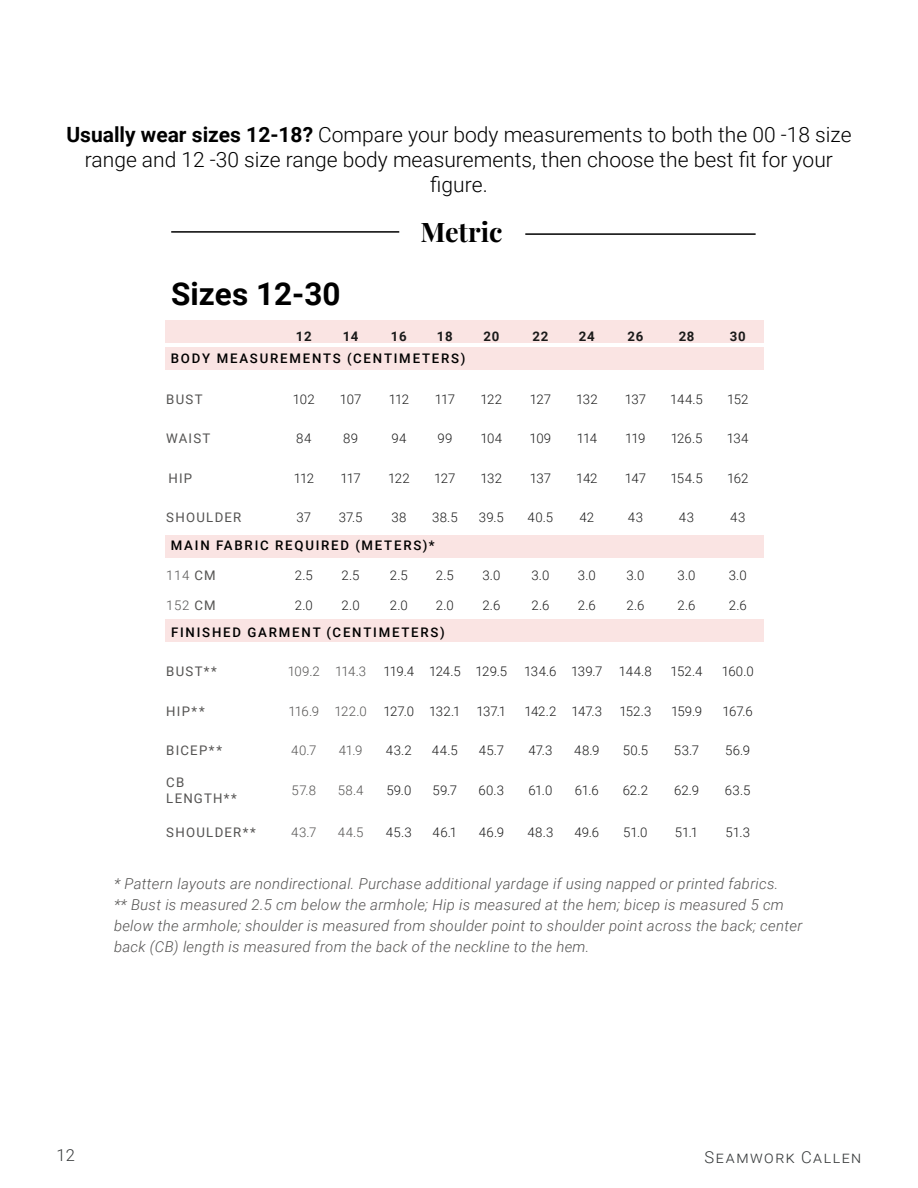
<style>
.page{position:relative;width:918px;height:1188px;background:#fff}
.page>*{position:absolute;margin:0;border:0;box-sizing:border-box;transform-origin:0 0}
.t1{font:700 31.5px "Roboto";color:#000}
.t2{font:700 27px "Playfair Display";color:#000}
.t3{font:300 21px/25.2px "Roboto";color:#000;text-align:center}
.t4{font:300 16.5px "Roboto";letter-spacing:.09em;color:#373a3b}
.t5{font:italic 300 15px/21px "Roboto";letter-spacing:.02em;color:#545352}
.t6{font:300 13.2px "Roboto";letter-spacing:-.005em;color:#1a1a1a}
.t7{font:500 13.2px "Roboto";letter-spacing:.135em;color:#000}
.t8{font:13.2px/15.9px "Roboto";letter-spacing:.095em;color:#545352}
.t9{font:300 13.2px "Roboto";letter-spacing:.025em;color:#545352}
.t10{font:700 13.2px "Roboto";letter-spacing:.05em;color:#1a1a1a}
.s1{font-weight:700}
.s2{font-weight:400}
</style>
<div class="page">
<div style="left:165px;top:347px;width:599px;height:22px;background:#fae4e3"></div>
<div style="left:165px;top:536px;width:599px;height:22px;background:#fae4e3"></div>
<div style="left:165px;top:320px;width:599px;height:23px;background:#fae4e3"></div>
<div style="left:165px;top:619px;width:599px;height:23px;background:#fae4e3"></div>
<hr style="left:171px;top:231px;width:228px;height:2px;background:#000">
<hr style="left:525px;top:233px;width:231px;height:2px;background:#000">
<p class="t3" style="left:66px;top:121px;width:787px"><span class="s1">Usually wear sizes 12-18?</span> Compare your body measurements to both the 00 -18 size range and 12 -30 size range body measurements, then choose the best fit for your</p>
<p class="t3" style="left:430px;top:172px;width:59px">figure.</p>
<p class="t1" style="left:171px;top:272px;width:171px">Sizes 12-30</p>
<p class="t2" style="left:421px;top:211px;width:84px">Metric</p>
<p class="t10" style="left:296px;top:327px;width:17px">12</p>
<p class="t10" style="left:343px;top:327px;width:17px">14</p>
<p class="t10" style="left:391px;top:327px;width:17px">16</p>
<p class="t10" style="left:437px;top:327px;width:17px">18</p>
<p class="t10" style="left:483px;top:327px;width:17px">20</p>
<p class="t10" style="left:533px;top:327px;width:17px">22</p>
<p class="t10" style="left:579px;top:327px;width:17px">24</p>
<p class="t10" style="left:627px;top:327px;width:17px">26</p>
<p class="t10" style="left:679px;top:327px;width:17px">28</p>
<p class="t10" style="left:730px;top:327px;width:17px">30</p>
<p class="t7" style="left:171px;top:349px;width:296px">BODY MEASUREMENTS (CENTIMETERS)</p>
<p class="t8" style="left:166px;top:391px;width:38px">BUST</p>
<p class="t6" style="left:293px;top:390px;width:23px">102</p>
<p class="t6" style="left:340px;top:390px;width:23px">107</p>
<p class="t6" style="left:389px;top:390px;width:22px">112</p>
<p class="t6" style="left:435px;top:390px;width:22px">117</p>
<p class="t6" style="left:481px;top:390px;width:23px">122</p>
<p class="t6" style="left:530px;top:390px;width:23px">127</p>
<p class="t6" style="left:576px;top:390px;width:23px">132</p>
<p class="t6" style="left:625px;top:390px;width:23px">137</p>
<p class="t6" style="left:670px;top:390px;width:34px">144.5</p>
<p class="t6" style="left:727px;top:390px;width:23px">152</p>
<p class="t8" style="left:166px;top:430px;width:46px">WAIST</p>
<p class="t6" style="left:296px;top:429px;width:17px">84</p>
<p class="t6" style="left:343px;top:429px;width:16px">89</p>
<p class="t6" style="left:391px;top:429px;width:16px">94</p>
<p class="t6" style="left:437px;top:429px;width:16px">99</p>
<p class="t6" style="left:480px;top:429px;width:23px">104</p>
<p class="t6" style="left:530px;top:429px;width:23px">109</p>
<p class="t6" style="left:577px;top:429px;width:22px">114</p>
<p class="t6" style="left:625px;top:429px;width:22px">119</p>
<p class="t6" style="left:671px;top:429px;width:33px">126.5</p>
<p class="t6" style="left:727px;top:429px;width:23px">134</p>
<p class="t8" style="left:169px;top:470px;width:25px">HIP</p>
<p class="t6" style="left:294px;top:469px;width:22px">112</p>
<p class="t6" style="left:340px;top:469px;width:22px">117</p>
<p class="t6" style="left:388px;top:469px;width:23px">122</p>
<p class="t6" style="left:434px;top:469px;width:23px">127</p>
<p class="t6" style="left:481px;top:469px;width:23px">132</p>
<p class="t6" style="left:530px;top:469px;width:23px">137</p>
<p class="t6" style="left:576px;top:469px;width:23px">142</p>
<p class="t6" style="left:625px;top:469px;width:23px">147</p>
<p class="t6" style="left:670px;top:469px;width:34px">154.5</p>
<p class="t6" style="left:727px;top:469px;width:23px">162</p>
<p class="t8" style="left:166px;top:509px;width:77px">SHOULDER</p>
<p class="t6" style="left:297px;top:508px;width:16px">37</p>
<p class="t6" style="left:339px;top:508px;width:25px">37.5</p>
<p class="t6" style="left:391px;top:508px;width:16px">38</p>
<p class="t6" style="left:432px;top:508px;width:27px">38.5</p>
<p class="t6" style="left:479px;top:508px;width:27px">39.5</p>
<p class="t6" style="left:528px;top:508px;width:27px">40.5</p>
<p class="t6" style="left:580px;top:508px;width:16px">42</p>
<p class="t6" style="left:628px;top:508px;width:17px">43</p>
<p class="t6" style="left:679px;top:508px;width:17px">43</p>
<p class="t6" style="left:730px;top:508px;width:17px">43</p>
<p class="t7" style="left:171px;top:536px;width:265px">MAIN FABRIC REQUIRED (METERS)*</p>
<p class="t9" style="left:166px;top:566px;width:51px">114 <span class="s2">CM</span></p>
<p class="t6" style="left:295px;top:566px;width:19px">2.5</p>
<p class="t6" style="left:342px;top:566px;width:19px">2.5</p>
<p class="t6" style="left:390px;top:566px;width:19px">2.5</p>
<p class="t6" style="left:436px;top:566px;width:19px">2.5</p>
<p class="t6" style="left:482px;top:566px;width:19px">3.0</p>
<p class="t6" style="left:531px;top:566px;width:19px">3.0</p>
<p class="t6" style="left:578px;top:566px;width:19px">3.0</p>
<p class="t6" style="left:626px;top:566px;width:19px">3.0</p>
<p class="t6" style="left:678px;top:566px;width:19px">3.0</p>
<p class="t6" style="left:729px;top:566px;width:19px">3.0</p>
<p class="t9" style="left:166px;top:596px;width:51px">152 <span class="s2">CM</span></p>
<p class="t6" style="left:295px;top:596px;width:20px">2.0</p>
<p class="t6" style="left:342px;top:596px;width:20px">2.0</p>
<p class="t6" style="left:390px;top:596px;width:20px">2.0</p>
<p class="t6" style="left:436px;top:596px;width:20px">2.0</p>
<p class="t6" style="left:482px;top:596px;width:20px">2.6</p>
<p class="t6" style="left:531px;top:596px;width:20px">2.6</p>
<p class="t6" style="left:578px;top:596px;width:20px">2.6</p>
<p class="t6" style="left:626px;top:596px;width:20px">2.6</p>
<p class="t6" style="left:678px;top:596px;width:20px">2.6</p>
<p class="t6" style="left:729px;top:596px;width:20px">2.6</p>
<p class="t7" style="left:171px;top:623px;width:275px">FINISHED GARMENT (CENTIMETERS)</p>
<p class="t8" style="left:166px;top:663px;width:52px">BUST**</p>
<p class="t9" style="left:288px;top:662px;width:34px">109.2</p>
<p class="t9" style="left:335px;top:662px;width:33px">114.3</p>
<p class="t6" style="left:384px;top:662px;width:32px">119.4</p>
<p class="t6" style="left:429px;top:662px;width:33px">124.5</p>
<p class="t6" style="left:476px;top:662px;width:33px">129.5</p>
<p class="t6" style="left:524px;top:662px;width:34px">134.6</p>
<p class="t6" style="left:571px;top:662px;width:33px">139.7</p>
<p class="t6" style="left:619px;top:662px;width:34px">144.8</p>
<p class="t6" style="left:671px;top:662px;width:33px">152.4</p>
<p class="t6" style="left:722px;top:662px;width:34px">160.0</p>
<p class="t8" style="left:166px;top:702px;width:40px">HIP**</p>
<p class="t9" style="left:289px;top:702px;width:32px">116.9</p>
<p class="t9" style="left:335px;top:702px;width:34px">122.0</p>
<p class="t6" style="left:384px;top:702px;width:32px">127.0</p>
<p class="t6" style="left:429px;top:702px;width:33px">132.1</p>
<p class="t6" style="left:477px;top:702px;width:31px">137.1</p>
<p class="t6" style="left:524px;top:702px;width:34px">142.2</p>
<p class="t6" style="left:572px;top:702px;width:32px">147.3</p>
<p class="t6" style="left:619px;top:702px;width:34px">152.3</p>
<p class="t6" style="left:671px;top:702px;width:33px">159.9</p>
<p class="t6" style="left:723px;top:702px;width:32px">167.6</p>
<p class="t8" style="left:166px;top:742px;width:57px">BICEP**</p>
<p class="t9" style="left:291px;top:741px;width:27px">40.7</p>
<p class="t9" style="left:339px;top:741px;width:25px">41.9</p>
<p class="t6" style="left:386px;top:741px;width:27px">43.2</p>
<p class="t6" style="left:432px;top:741px;width:27px">44.5</p>
<p class="t6" style="left:479px;top:741px;width:27px">45.7</p>
<p class="t6" style="left:528px;top:741px;width:25px">47.3</p>
<p class="t6" style="left:574px;top:741px;width:27px">48.9</p>
<p class="t6" style="left:623px;top:741px;width:27px">50.5</p>
<p class="t6" style="left:674px;top:741px;width:27px">53.7</p>
<p class="t6" style="left:725px;top:741px;width:27px">56.9</p>
<p class="t8" style="left:166px;top:774px;width:72px">CB<br>LENGTH**</p>
<p class="t9" style="left:292px;top:781px;width:26px">57.8</p>
<p class="t9" style="left:338px;top:781px;width:27px">58.4</p>
<p class="t6" style="left:386px;top:781px;width:27px">59.0</p>
<p class="t6" style="left:433px;top:781px;width:26px">59.7</p>
<p class="t6" style="left:479px;top:781px;width:27px">60.3</p>
<p class="t6" style="left:528px;top:781px;width:25px">61.0</p>
<p class="t6" style="left:575px;top:781px;width:25px">61.6</p>
<p class="t6" style="left:623px;top:781px;width:27px">62.2</p>
<p class="t6" style="left:674px;top:781px;width:26px">62.9</p>
<p class="t6" style="left:725px;top:781px;width:27px">63.5</p>
<p class="t8" style="left:166px;top:824px;width:91px">SHOULDER**</p>
<p class="t9" style="left:291px;top:823px;width:27px">43.7</p>
<p class="t9" style="left:338px;top:823px;width:27px">44.5</p>
<p class="t6" style="left:386px;top:823px;width:27px">45.3</p>
<p class="t6" style="left:433px;top:823px;width:26px">46.1</p>
<p class="t6" style="left:479px;top:823px;width:27px">46.9</p>
<p class="t6" style="left:527px;top:823px;width:28px">48.3</p>
<p class="t6" style="left:575px;top:823px;width:26px">49.6</p>
<p class="t6" style="left:623px;top:823px;width:26px">51.0</p>
<p class="t6" style="left:675px;top:823px;width:25px">51.1</p>
<p class="t6" style="left:725px;top:823px;width:26px">51.3</p>
<p class="t5" style="left:114px;top:872px;width:666px">* Pattern layouts are nondirectional. Purchase additional yardage if using napped or printed fabrics.</p>
<p class="t5" style="left:114px;top:893px;width:690px">** Bust is measured 2.5 cm below the armhole; Hip is measured at the hem; bicep is measured 5 cm below the armhole; shoulder is measured from shoulder point to shoulder point across the back; center back (CB) length is measured from the back of the neckline to the hem.</p>
<p class="t4" style="left:57px;top:1143px;width:20px">12</p>
<p class="t4" style="left:705px;top:1146px;width:158px">Seamwork Callen</p>
</div>
